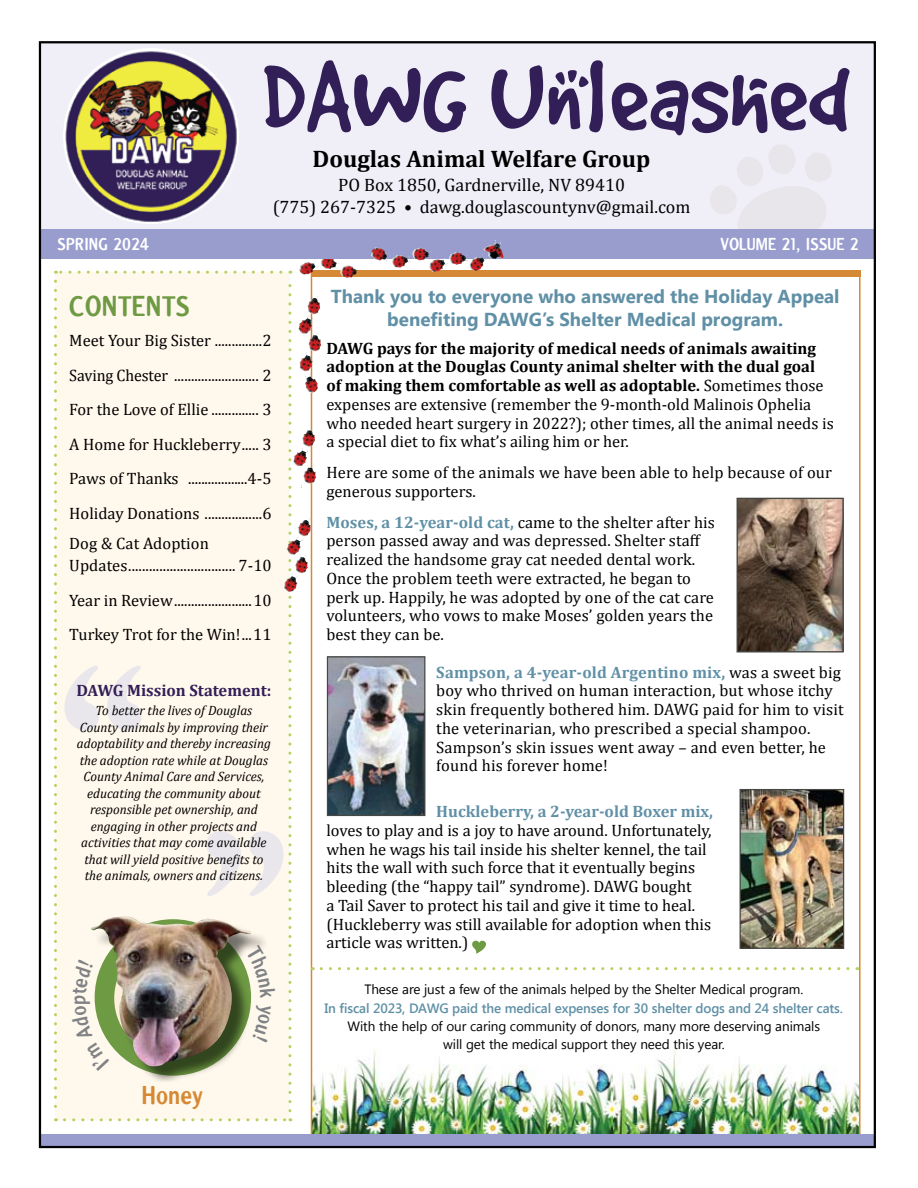
<style>
.page{position:relative;width:918px;height:1188px;background:#fff}
.page>*{position:absolute;margin:0;border:0;box-sizing:border-box;transform-origin:0 0}
.t1{font:30px "Anna";color:#6e9a43}
.t2{font:27px "Anna";color:#d58934}
.t3{font:700 24px "Cambria";color:#000}
.t4{font:700 18.75px/22.5px "Segoe UI";color:#6090a6;text-align:center}
.t5{font:18px/21.6px "Cambria";color:#000;text-align:center}
.t6{font:18px "Anna";color:#fff}
.t7{font:16.5px/18.8px "Cambria";color:#000}
.t8{font:700 16.5px "Cambria";color:#6090a6}
.t9{font:700 16.5px "Cambria";color:#331f57}
.t10{font:italic 13.5px/16.5px "Cambria";color:#000;text-align:center}
.t11{font:13.5px/18px "Segoe UI";letter-spacing:-.005em;color:#000;text-align:center}
.t12{font:600 13.5px "Segoe UI";letter-spacing:-.01em;color:#6090a6}
.s1{font-weight:700}
.s2{font-weight:700;color:#6090a6}
</style>
<div class="page">
<img style="left:314px;top:1051px;width:544px;height:83px">
<svg style="left:41px;top:41px;width:833px;height:189px;fill:#f0eff8"></svg>
<div style="left:311px;top:271px;width:549px;height:6px;background:#d58934"></div>
<svg style="left:264px;top:60px;width:586px;height:75px;fill:#f0eff8"></svg>
<img style="left:63px;top:48px;width:85px;height:173px">
<svg style="left:710px;top:145px;width:121px;height:84px"></svg>
<img style="left:739px;top:500px;width:103px;height:151px">
<div style="left:737px;top:498px;width:107px;height:155px;border:1px solid #464845"></div>
<img style="left:329px;top:658px;width:94px;height:156px">
<div style="left:327px;top:656px;width:98px;height:160px;border:1px solid #464845"></div>
<svg style="left:321px;top:967px;width:537px;height:3px"></svg>
<img style="left:742px;top:791px;width:100px;height:156px">
<div style="left:740px;top:789px;width:104px;height:160px;border:1px solid #464845"></div>
<img style="left:299px;top:259px;width:60px;height:19px">
<img style="left:298px;top:296px;width:23px;height:76px">
<img style="left:293px;top:428px;width:23px;height:60px">
<img style="left:291px;top:518px;width:20px;height:74px">
<div style="left:40px;top:229px;width:834px;height:30px;background:#989dce"></div>
<img style="left:371px;top:240px;width:132px;height:28px">
<svg style="left:41px;top:1134px;width:834px;height:14px;background:#8185ae"></svg>
<svg style="left:472px;top:941px;width:14px;height:13px"></svg>
<svg style="left:54px;top:271px;width:237px;height:850px;background:#f0eadc"></svg>
<h3 class="t3" style="left:313px;top:142px;width:339px">Douglas Animal Welfare Group</h3>
<p class="t5" style="left:273px;top:174px;width:419px">PO Box 1850, Gardnerville, NV 89410<br>(775) 267-7325 • dawg.douglascountynv@gmail.com</p>
<p class="t6" style="left:58px;top:233px;width:94px">SPRING 2024</p>
<p class="t6" style="left:720px;top:233px;width:140px">VOLUME 21, ISSUE 2</p>
<h1 class="t1" style="left:69px;top:287px;width:92px">CONTENTS</h1>
<p class="t7" style="left:69px;top:323px;width:204px;line-height:34.5px;text-align:justify">Meet Your Big Sister ..............2<br>Saving Chester ......................... 2<br>For the Love of Ellie .............. 3<br>A Home for Huckleberry..... 3<br>Paws of Thanks ..................4-5<br>Holiday Donations .................6</p>
<p class="t7" style="left:69px;top:532px;width:204px;line-height:22.5px">Dog &amp; Cat Adoption<br>Updates............................... 7-10</p>
<p class="t7" style="left:69px;top:583px;width:204px;line-height:34.5px">Year in Review.......................10<br>Turkey Trot for the Win!...11</p>
<p class="t9" style="left:76px;top:679px;width:196px">DAWG Mission Statement:</p>
<p class="t10" style="left:77px;top:702px;width:196px">To better the lives of Douglas County animals by improving their adoptability and thereby increasing the adoption rate while at Douglas County Animal Care and Services, educating the community about responsible pet ownership, and engaging in other projects and activities that may come available that will yield positive benefits to the animals, owners and citizens.</p>
<h2 class="t2" style="left:141px;top:1078px;width:63px">HONEY</h2>
<p class="t4" style="left:331px;top:285px;width:510px">Thank you to everyone who answered the Holiday Appeal benefiting DAWG’s Shelter Medical program.</p>
<p class="t7" style="left:326px;top:339px;width:509px"><span class="s1">DAWG pays for the majority of medical needs of animals awaiting adoption at the Douglas County animal shelter with the dual goal of making them comfortable as well as adoptable.</span> Sometimes those expenses are extensive (remember the 9-month-old Malinois Ophelia who needed heart surgery in 2022?); other times, all the animal needs is a special diet to fix what’s ailing him or her.</p>
<p class="t7" style="left:326px;top:463px;width:507px">Here are some of the animals we have been able to help because of our generous supporters.</p>
<p class="t7" style="left:326px;top:513px;width:390px"><span class="s2">Moses, a 12-year-old cat,</span> came to the shelter after his person passed away and was depressed. Shelter staff realized the handsome gray cat needed dental work.<br>Once the problem teeth were extracted, he began to perk up. Happily, he was adopted by one of the cat care volunteers, who vows to make Moses’ golden years the best they can be.</p>
<p class="t7" style="left:436px;top:663px;width:409px"><span class="s2">Sampson, a 4-year-old Argentino mix,</span> was a sweet big boy who thrived on human interaction, but whose itchy skin frequently bothered him. DAWG paid for him to visit the veterinarian, who prescribed a special shampoo.<br>Sampson’s skin issues went away – and even better, he found his forever home!</p>
<p class="t8" style="left:436px;top:800px;width:278px">Huckleberry, a 2-year-old Boxer mix,</p>
<p class="t7" style="left:326px;top:821px;width:387px">loves to play and is a joy to have around. Unfortunately, when he wags his tail inside his shelter kennel, the tail hits the wall with such force that it eventually begins bleeding (the “happy tail” syndrome). DAWG bought<br>a Tail Saver to protect his tail and give it time to heal. (Huckleberry was still available for adoption when this article was written.)</p>
<p class="t11" style="left:364px;top:980px;width:440px">These are just a few of the animals helped by the Shelter Medical program.</p>
<p class="t12" style="left:324px;top:999px;width:520px">In fiscal 2023, DAWG paid the medical expenses for 30 shelter dogs and 24 shelter cats.</p>
<p class="t11" style="left:348px;top:1017px;width:474px">With the help of our caring community of donors, many more deserving animals will get the medical support they need this year.</p>
</div>
